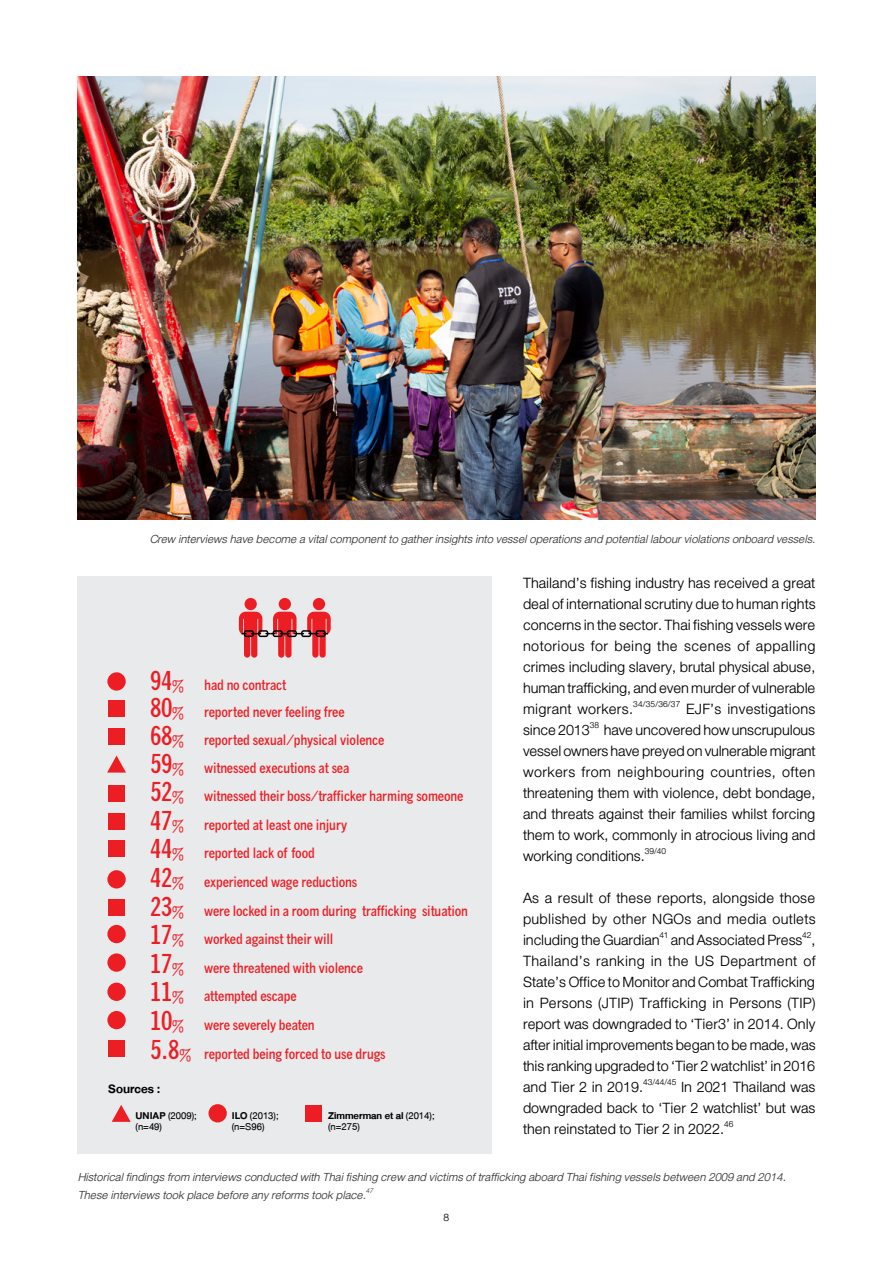
<style>
.page{position:relative;width:893px;height:1263px;background:#fff}
.page>*{position:absolute;margin:0;border:0;box-sizing:border-box;transform-origin:0 0}
.t1{font:700 condensed 25.95px "News Gothic MT Std";letter-spacing:-.01em;color:#ed1d24}
.t2{font:21px/21px "DB Helvethaica X Li";color:#000;text-align:justify}
.t3{font:17.25px "DB Helvethaica X 75 Bd";color:#000}
.t4{font:16.5px/18px "DB Helvethaica X 46 Li It";color:#000}
.t5{font:15px "DB Helvethaica X Li";color:#000}
.t6{font:700 condensed 14.1px/28.7px "News Gothic MT Std";letter-spacing:-.01em;color:#ed1d24}
.t7{font:14.1px/11.4px "DB Helvethaica X 55";color:#000}
.t8{font:14.1px "DB Helvethaica X 75 Bd";color:#000}
.s1{font-size:14.1px}
.s2{font-size:25.95px}
.s3{font-family:"DB Helvethaica X 75 Bd"}
.s4{font-family:"DB Helvethaica X 55"}
</style>
<div class="page">
<div style="left:78px;top:576px;width:414px;height:577px;background:#e9eaeb"></div>
<div style="left:245px;top:598px;width:12px;height:12px;background:#ed1d24;border-radius:50%"></div>
<div style="left:279px;top:598px;width:12px;height:12px;background:#ed1d24;border-radius:50%"></div>
<div style="left:313px;top:598px;width:12px;height:12px;background:#ed1d24;border-radius:50%"></div>
<svg style="left:239px;top:612px;width:92px;height:46px"></svg>
<div style="left:208px;top:1104px;width:19px;height:18px;background:#ed1d24;border-radius:50%"></div>
<div style="left:305px;top:1105px;width:17px;height:16px;background:#ed1d24"></div>
<div style="left:107px;top:672px;width:19px;height:19px;background:#ed1d24;border-radius:50%"></div>
<div style="left:107px;top:870px;width:19px;height:18px;background:#ed1d24;border-radius:50%"></div>
<div style="left:107px;top:925px;width:19px;height:18px;background:#ed1d24;border-radius:50%"></div>
<div style="left:107px;top:953px;width:19px;height:19px;background:#ed1d24;border-radius:50%"></div>
<div style="left:107px;top:983px;width:19px;height:18px;background:#ed1d24;border-radius:50%"></div>
<div style="left:107px;top:1011px;width:19px;height:18px;background:#ed1d24;border-radius:50%"></div>
<div style="left:108px;top:700px;width:17px;height:17px;background:#ed1d24"></div>
<div style="left:108px;top:785px;width:17px;height:16px;background:#ed1d24"></div>
<div style="left:108px;top:728px;width:17px;height:17px;background:#ed1d24"></div>
<div style="left:108px;top:813px;width:17px;height:17px;background:#ed1d24"></div>
<div style="left:108px;top:841px;width:17px;height:16px;background:#ed1d24"></div>
<div style="left:108px;top:899px;width:17px;height:17px;background:#ed1d24"></div>
<div style="left:108px;top:1041px;width:17px;height:16px;background:#ed1d24"></div>
<svg style="left:107px;top:755px;width:19px;height:17px"></svg>
<svg style="left:112px;top:1105px;width:19px;height:17px"></svg>
<img style="left:78px;top:76px;width:737px;height:444px">
<p class="t4" style="left:149px;top:530px;width:668px">Crew interviews have become a vital component to gather insights into vessel operations and potential labour violations onboard vessels.</p>
<p class="t2" style="left:523px;top:572px;width:294px">Thailand’s fishing industry has received a great deal of international scrutiny due to human rights concerns in the sector. Thai fishing vessels were notorious for being the scenes of appalling crimes including slavery, brutal physical abuse, human trafficking, and even murder of vulnerable migrant workers.<sup>34/35/36/37</sup> EJF’s investigations since 2013<sup>38</sup> have uncovered how unscrupulous vessel owners have preyed on vulnerable migrant workers from neighbouring countries, often threatening them with violence, debt bondage, and threats against their families whilst forcing them to work, commonly in atrocious living and working conditions.<sup>39/40</sup></p>
<p class="t2" style="left:523px;top:887px;width:294px">As a result of these reports, alongside those published by other NGOs and media outlets including the Guardian<sup>41</sup> and Associated Press<sup>42</sup>, Thailand’s ranking in the US Department of State’s Office to Monitor and Combat Trafficking in Persons (JTIP) Trafficking in Persons (TIP) report was downgraded to ‘Tier3’ in 2014. Only after initial improvements began to be made, was this ranking upgraded to ‘Tier 2 watchlist’ in 2016 and Tier 2 in 2019.<sup>43/44/45</sup> In 2021 Thailand was downgraded back to ‘Tier 2 watchlist’ but was then reinstated to Tier 2 in 2022.<sup>46</sup></p>
<p class="t4" style="left:78px;top:1168px;width:710px">Historical findings from interviews conducted with Thai fishing crew and victims of trafficking aboard Thai fishing vessels between 2009 and 2014.<br>These interviews took place before any reforms took place.<sup>47</sup></p>
<p class="t1" style="left:150px;top:664px;width:36px">94<span class="s1">%</span></p>
<p class="t6" style="left:204px;top:670px;width:83px">had no contract</p>
<p class="t1" style="left:150px;top:692px;width:36px">80<span class="s1">%</span></p>
<p class="t6" style="left:204px;top:698px;width:142px">reported never feeling free</p>
<p class="t1" style="left:150px;top:720px;width:36px">68<span class="s1">%</span></p>
<p class="t6" style="left:204px;top:726px;width:182px">reported sexual/physical violence</p>
<p class="t1" style="left:150px;top:747px;width:36px">59<span class="s1">%</span></p>
<p class="t6" style="left:204px;top:753px;width:147px">witnessed executions at sea</p>
<p class="t1" style="left:150px;top:776px;width:36px">52<span class="s1">%</span></p>
<p class="t6" style="left:204px;top:781px;width:261px">witnessed their boss/trafficker harming someone</p>
<p class="t1" style="left:150px;top:804px;width:36px">47<span class="s1">%</span></p>
<p class="t6" style="left:204px;top:810px;width:145px">reported at least one injury</p>
<p class="t1" style="left:150px;top:833px;width:36px">44<span class="s1">%</span></p>
<p class="t6" style="left:204px;top:838px;width:112px">reported lack of food</p>
<p class="t1" style="left:150px;top:862px;width:36px">42<span class="s1">%</span></p>
<p class="t6" style="left:204px;top:867px;width:155px">experienced wage reductions</p>
<p class="t1" style="left:150px;top:890px;width:36px">23<span class="s1">%</span></p>
<p class="t6" style="left:204px;top:896px;width:265px">were locked in a room during trafficking situation</p>
<p class="t1" style="left:150px;top:919px;width:36px">17<span class="s1">%</span></p>
<p class="t6" style="left:204px;top:925px;width:131px">worked against their will</p>
<p class="t1" style="left:150px;top:947px;width:36px">17<span class="s1">%</span></p>
<p class="t6" style="left:204px;top:953px;width:160px">were threatened with violence</p>
<p class="t1" style="left:150px;top:976px;width:36px">11<span class="s1">%</span></p>
<p class="t6" style="left:204px;top:982px;width:94px">attempted escape</p>
<p class="t1" style="left:150px;top:1004px;width:36px">10<span class="s1">%</span></p>
<p class="t6" style="left:150px;top:1010px;width:237px;text-indent:54px">were severely beaten<br><span class="s2">5.8</span>% reported being forced to use drugs</p>
<p class="t3" style="left:108px;top:1078px;width:54px">Sources :</p>
<p class="t7" style="left:136px;top:1110px;width:63px"><span class="s3">UNIAP</span> (2009); (n=49)</p>
<p class="t7" style="left:232px;top:1110px;width:48px"><span class="s3">ILO</span> (2013); (n=S96)</p>
<p class="t8" style="left:328px;top:1107px;width:108px">Zimmerman et al <span class="s4">(2014);</span></p>
<p class="t7" style="left:328px;top:1121px;width:33px">(n=275)</p>
<p class="t5" style="left:444px;top:1210px;width:7px">8</p>
</div>
